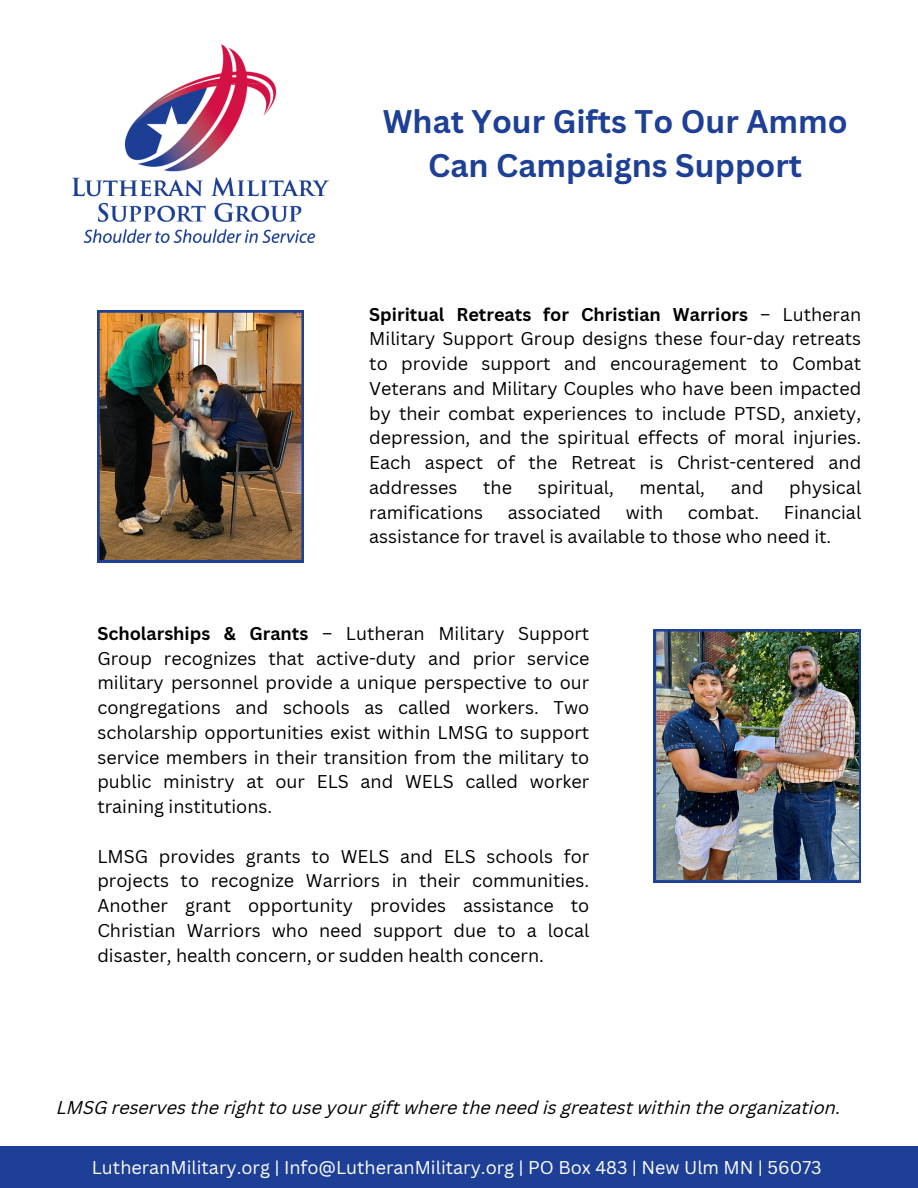
<style>
.page{position:relative;width:918px;height:1188px;background:#fff}
.page>*{position:absolute;margin:0;border:0;box-sizing:border-box;transform-origin:0 0}
.t1{font:700 31.8px/43.8px "Canva Sans";color:#1d3f95;text-align:center}
.t2{font:18px/24.8px "Canva Sans";color:#000;text-align:justify}
.t3{font:italic 18px "Canva Sans";color:#000}
.t4{font:18px "Canva Sans";color:#fff}
.s1{font-weight:700}
</style>
<div class="page">
<img style="left:72px;top:45px;width:257px;height:198px">
<div style="left:0;top:1146px;width:918px;height:42px;background:#1d3f95"></div>
<img style="left:654px;top:629px;width:207px;height:253px">
<img style="left:97px;top:310px;width:206px;height:252px">
<p class="t1" style="left:383px;top:99px;width:466px">What Your Gifts To Our Ammo<br>Can Campaigns Support</p>
<p class="t2" style="left:369px;top:301px;width:494px"><span class="s1">Spiritual Retreats for Christian Warriors</span> – Lutheran Military Support Group designs these four-day retreats to provide support and encouragement to Combat Veterans and Military Couples who have been impacted by their combat experiences to include PTSD, anxiety, depression, and the spiritual effects of moral injuries.<br>Each aspect of the Retreat is Christ-centered and addresses</p>
<p class="t2" style="left:483px;top:475px;width:30px">the</p>
<p class="t2" style="left:538px;top:475px;width:78px">spiritual,</p>
<p class="t2" style="left:640px;top:475px;width:67px">mental,</p>
<p class="t2" style="left:731px;top:475px;width:34px">and</p>
<p class="t2" style="left:789px;top:475px;width:73px">physical</p>
<p class="t2" style="left:369px;top:499px;width:115px">ramifications</p>
<p class="t2" style="left:508px;top:499px;width:95px">associated</p>
<p class="t2" style="left:626px;top:499px;width:39px">with</p>
<p class="t2" style="left:688px;top:499px;width:73px">combat.</p>
<p class="t2" style="left:369px;top:499px;width:493px;text-indent:415px">Financial assistance for travel is available to those who need it.</p>
<p class="t2" style="left:97px;top:620px;width:494px"><span class="s1">Scholarships &amp; Grants</span> – Lutheran Military Support Group recognizes that active-duty and prior service military personnel provide a unique perspective to our congregations and schools as called workers. Two scholarship opportunities exist within LMSG to support service members in their transition from the military to public ministry at our ELS and WELS called worker training institutions.</p>
<p class="t2" style="left:97px;top:843px;width:494px">LMSG provides grants to WELS and ELS schools for projects to recognize Warriors in their communities.<br>Another grant opportunity provides assistance to Christian Warriors who need support due to a local disaster, health concern, or sudden health concern.</p>
<p class="t3" style="left:57px;top:1100px;width:786px">LMSG reserves the right to use your gift where the need is greatest within the organization.</p>
<p class="t4" style="left:92px;top:1155px;width:731px">LutheranMilitary.org | Info@LutheranMilitary.org | PO Box 483 | New Ulm MN | 56073</p>
</div>
